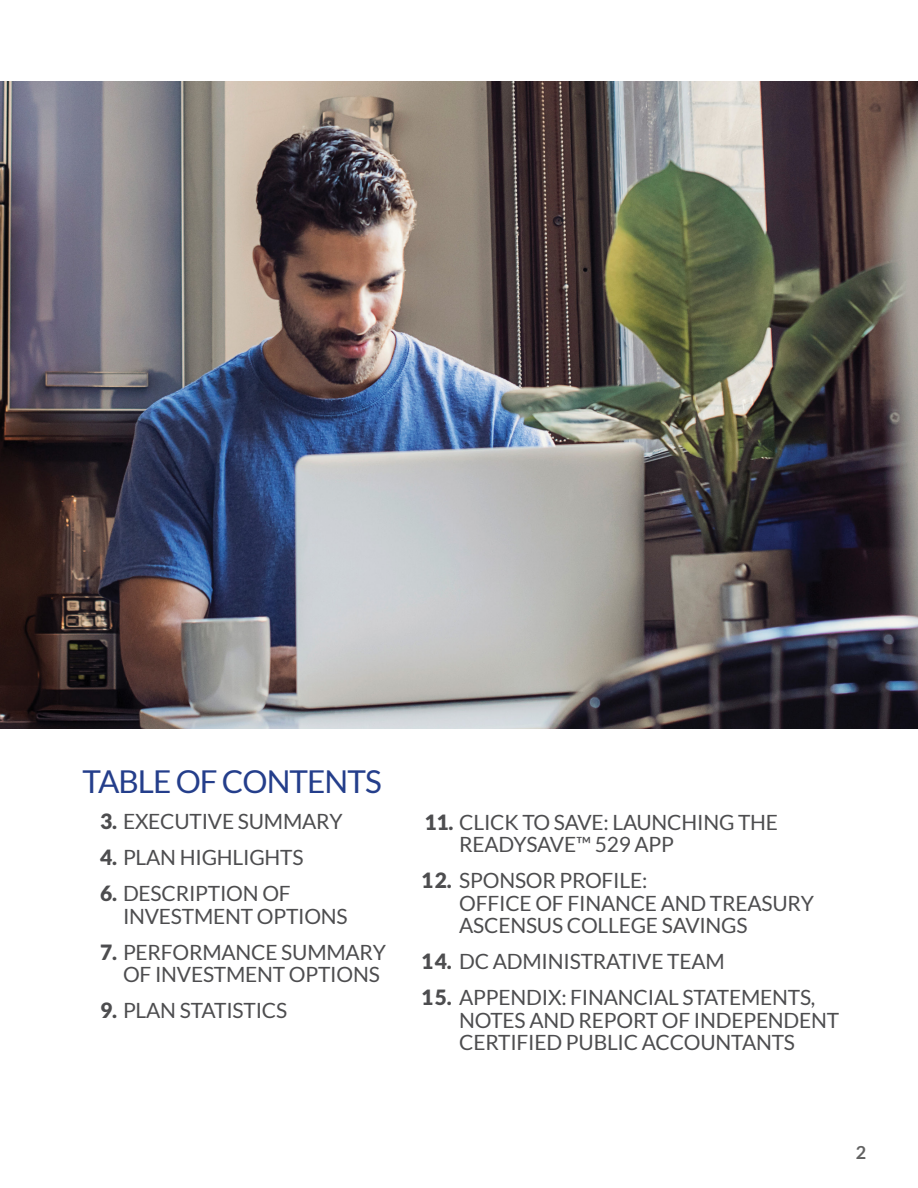
<style>
.page{position:relative;width:918px;height:1188px;background:#fff}
.page>*{position:absolute;margin:0;border:0;box-sizing:border-box;transform-origin:0 0}
.t1{font:31.5px "Lato";letter-spacing:-.03em;color:#243e8b}
.t2{font:21px/22.5px "Lato";letter-spacing:-.01em;color:#4d4d4f}
.t3{font:700 18px "Lato";color:#000}
.s1{font-weight:900}
</style>
<div class="page">
<img style="left:0;top:82px;width:918px;height:646px">
<h1 class="t1" style="left:82px;top:764px;width:301px">TABLE OF CONTENTS</h1>
<p class="t2" style="left:100px;top:810px;width:244px"><span class="s1">3.</span> EXECUTIVE SUMMARY</p>
<p class="t2" style="left:100px;top:846px;width:205px"><span class="s1">4.</span> PLAN HIGHLIGHTS</p>
<p class="t2" style="left:123px;top:882px;width:226px;text-indent:-23px"><span class="s1">6.</span> DESCRIPTION OF<br>INVESTMENT OPTIONS</p>
<p class="t2" style="left:123px;top:941px;width:265px;text-indent:-23px"><span class="s1">7.</span> PERFORMANCE SUMMARY<br>OF INVESTMENT OPTIONS</p>
<p class="t2" style="left:100px;top:999px;width:188px"><span class="s1">9.</span> PLAN STATISTICS</p>
<p class="t2" style="left:459px;top:811px;width:320px;text-indent:-35px"><span class="s1">11.</span> CLICK TO SAVE: LAUNCHING THE<br>READYSAVE™ 529 APP</p>
<p class="t2" style="left:459px;top:869px;width:356px;text-indent:-38px"><span class="s1">12.</span> SPONSOR PROFILE:<br>OFFICE OF FINANCE AND TREASURY<br>ASCENSUS COLLEGE SAVINGS</p>
<p class="t2" style="left:421px;top:950px;width:305px"><span class="s1">14.</span> DC ADMINISTRATIVE TEAM</p>
<p class="t2" style="left:459px;top:986px;width:382px;text-indent:-38px"><span class="s1">15.</span> APPENDIX: FINANCIAL STATEMENTS,<br>NOTES AND REPORT OF INDEPENDENT<br>CERTIFIED PUBLIC ACCOUNTANTS</p>
<p class="t3" style="left:855px;top:1142px;width:12px">2</p>
</div>
